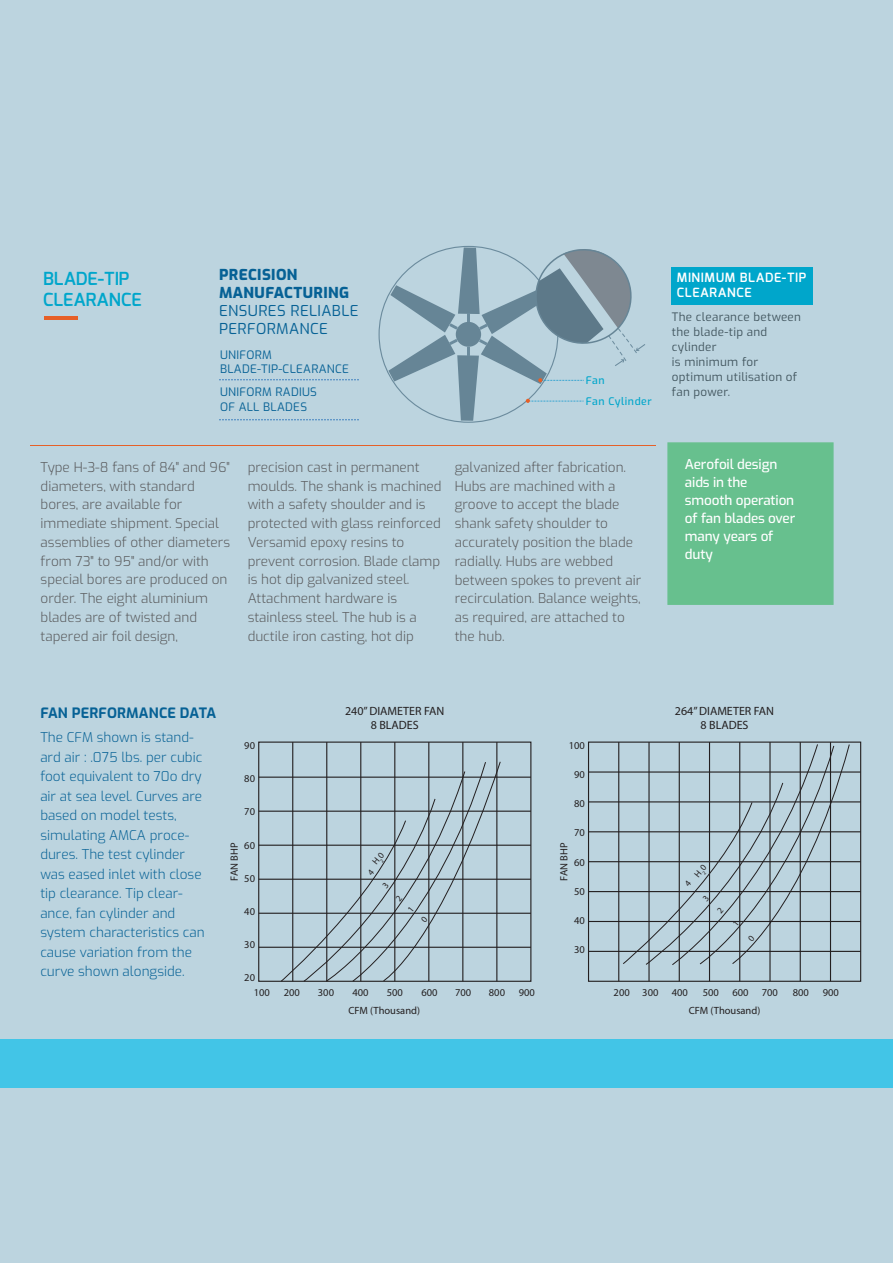
<style>
.page{position:relative;width:893px;height:1263px;background:#bcd4df}
.page>*{position:absolute;margin:0;border:0;box-sizing:border-box;transform-origin:0 0}
.t1{font:600 18px/21px "Exo";color:#00a6cb}
.t2{font:15px/18px "Exo";letter-spacing:.025em;color:#066195}
.t3{font:800 15px/18px "Exo";letter-spacing:.025em;color:#066195}
.t4{font:700 14.25px "Exo";letter-spacing:.01em;color:#066195}
.t5{font:300 13.5px/18.8px "Exo";color:#58595b}
.t6{font:300 13.5px/19.5px "Exo";color:#066195}
.t7{font:500 13.5px/18px "Exo";letter-spacing:-.01em;color:#fff}
.t8{font:600 12.75px/15px "Exo";letter-spacing:.05em;color:#fff}
.t9{font:12px/14.4px "Myriad Pro";color:#231f20;text-align:center}
.t10{font:11.7px/15px "Exo";letter-spacing:.025em;color:#435760}
.t11{font:11.7px/14.2px "Exo";letter-spacing:.025em;color:#066195}
.t12{font:10.5px "Myriad Pro";color:#231f20}
.t13{font:500 10.5px/21.5px "Exo";letter-spacing:.05em;color:#00a6cb}
.t14{font:9px "Myriad Pro";color:#231f20}
</style>
<div class="page">
<div style="left:0;top:1039px;width:892px;height:48px;background:#42c5e7"></div>
<hr style="left:30px;top:445px;width:625px;height:1px;background:#e66028">
<div style="left:671px;top:267px;width:142px;height:38px;background:#00a6cb"></div>
<svg style="left:219px;top:379px;width:140px;height:1px"></svg>
<svg style="left:219px;top:419px;width:140px;height:1px"></svg>
<svg style="left:388px;top:245px;width:257px;height:176px"></svg>
<hr style="left:44px;top:316px;width:34px;height:3px;background:#e66028">
<div style="left:667px;top:442px;width:167px;height:163px;background:#67c08e;border:2px solid #67c08e"></div>
<div style="left:258px;top:741px;width:273px;height:241px;border:1px solid #231f20"></div>
<hr style="left:259px;top:947px;width:272px;height:1px;background:#231f20">
<hr style="left:259px;top:913px;width:272px;height:1px;background:#231f20">
<hr style="left:259px;top:879px;width:272px;height:1px;background:#231f20">
<hr style="left:259px;top:845px;width:272px;height:1px;background:#231f20">
<hr style="left:259px;top:811px;width:272px;height:1px;background:#231f20">
<hr style="left:259px;top:776px;width:272px;height:2px;background:#231f20">
<hr style="left:292px;top:742px;width:1px;height:239px;background:#231f20">
<hr style="left:326px;top:742px;width:1px;height:239px;background:#231f20">
<hr style="left:360px;top:742px;width:1px;height:239px;background:#231f20">
<hr style="left:394px;top:742px;width:1px;height:239px;background:#231f20">
<hr style="left:428px;top:742px;width:1px;height:239px;background:#231f20">
<hr style="left:462px;top:742px;width:1px;height:239px;background:#231f20">
<hr style="left:496px;top:742px;width:1px;height:239px;background:#231f20">
<div style="left:588px;top:741px;width:273px;height:241px;border:1px solid #231f20"></div>
<hr style="left:588px;top:951px;width:273px;height:1px;background:#231f20">
<hr style="left:588px;top:921px;width:273px;height:1px;background:#231f20">
<hr style="left:588px;top:891px;width:273px;height:1px;background:#231f20">
<hr style="left:588px;top:861px;width:273px;height:1px;background:#231f20">
<hr style="left:588px;top:831px;width:273px;height:1px;background:#231f20">
<hr style="left:588px;top:801px;width:273px;height:1px;background:#231f20">
<hr style="left:588px;top:771px;width:273px;height:2px;background:#231f20">
<hr style="left:618px;top:742px;width:1px;height:239px;background:#231f20">
<hr style="left:648px;top:742px;width:2px;height:239px;background:#231f20">
<hr style="left:679px;top:742px;width:1px;height:239px;background:#231f20">
<hr style="left:709px;top:742px;width:1px;height:239px;background:#231f20">
<hr style="left:739px;top:742px;width:1px;height:239px;background:#231f20">
<hr style="left:769px;top:742px;width:2px;height:239px;background:#231f20">
<hr style="left:800px;top:742px;width:1px;height:239px;background:#231f20">
<hr style="left:830px;top:742px;width:1px;height:239px;background:#231f20">
<svg style="left:280px;top:761px;width:221px;height:221px"></svg>
<svg style="left:622px;top:743px;width:228px;height:222px"></svg>
<h1 class="t1" style="left:43px;top:268px;width:100px">BLADE-TIP<br>CLEARANCE</h1>
<p class="t3" style="left:219px;top:265px;width:132px">PRECISION<br>MANUFACTURING</p>
<p class="t2" style="left:219px;top:301px;width:141px">ENSURES RELIABLE<br>PERFORMANCE</p>
<p class="t11" style="left:220px;top:347px;width:130px">UNIFORM<br>BLADE-TIP-CLEARANCE</p>
<p class="t11" style="left:220px;top:384px;width:98px">UNIFORM RADIUS<br>OF ALL BLADES</p>
<p class="t13" style="left:586px;top:368px;width:67px">Fan<br>Fan Cylinder</p>
<p class="t5" style="left:41px;top:457px;width:191px">Type H-3-8 fans of 84" and 96" diameters, with standard bores, are available for immediate shipment. Special assemblies of other diameters from 73" to 95" and/or with special bores are produced on order. The eight aluminium blades are of twisted and tapered air foil design,</p>
<p class="t5" style="left:248px;top:457px;width:195px">precision cast in permanent moulds. The shank is machined with a safety shoulder and is protected with glass reinforced<br>Versamid epoxy resins to prevent corrosion. Blade clamp is hot dip galvanized steel.<br>Attachment hardware is stainless steel. The hub is a ductile iron casting, hot dip</p>
<p class="t5" style="left:455px;top:457px;width:188px">galvanized after fabrication.<br>Hubs are machined with a groove to accept the blade shank safety shoulder to accurately position the blade radially. Hubs are webbed between spokes to prevent air recirculation. Balance weights, as required, are attached to the hub.</p>
<p class="t8" style="left:677px;top:270px;width:131px">MINIMUM BLADE-TIP<br>CLEARANCE</p>
<p class="t10" style="left:672px;top:308px;width:131px">The clearance between the blade-tip and cylinder<br>is minimum for optimum utilisation of fan power.</p>
<p class="t7" style="left:685px;top:454px;width:112px">Aerofoil design aids in the smooth operation of fan blades over many years of duty</p>
<p class="t4" style="left:40px;top:702px;width:177px">FAN PERFORMANCE DATA</p>
<p class="t6" style="left:40px;top:727px;width:166px">The CFM shown is stand&shy;ard air : .075 lbs. per cubic foot equivalent to 70o dry air at sea level. Curves are based on model tests, simulating AMCA proce&shy;dures. The test cylinder was eased inlet with close tip clearance. Tip clear&shy;ance, fan cylinder and system characteristics can cause variation from the curve shown alongside.</p>
<p class="t12" style="left:244px;top:739px;width:12px">90</p>
<p class="t12" style="left:244px;top:772px;width:12px">80</p>
<p class="t12" style="left:244px;top:805px;width:12px">70</p>
<p class="t12" style="left:244px;top:839px;width:12px">60</p>
<p class="t12" style="left:244px;top:872px;width:12px">50</p>
<p class="t12" style="left:244px;top:905px;width:12px">40</p>
<p class="t12" style="left:244px;top:938px;width:12px">30</p>
<p class="t12" style="left:244px;top:971px;width:12px">20</p>
<p class="t12" style="left:228px;top:881px;width:39px;rotate:-90deg">FAN BHP</p>
<p class="t9" style="left:345px;top:703px;width:101px">240” DIAMETER FAN<br>8 BLADES</p>
<p class="t14" style="left:362px;top:869px;width:26px;rotate:-51deg">4 H<sub>2</sub>0</p>
<p class="t12" style="left:569px;top:739px;width:18px">100</p>
<p class="t12" style="left:574px;top:768px;width:12px">90</p>
<p class="t12" style="left:574px;top:797px;width:12px">80</p>
<p class="t12" style="left:574px;top:826px;width:12px">70</p>
<p class="t12" style="left:574px;top:855px;width:12px">60</p>
<p class="t12" style="left:574px;top:885px;width:12px">50</p>
<p class="t12" style="left:574px;top:914px;width:12px">40</p>
<p class="t12" style="left:574px;top:943px;width:12px">30</p>
<p class="t12" style="left:558px;top:881px;width:39px;rotate:-90deg">FAN BHP</p>
<p class="t9" style="left:675px;top:703px;width:101px">264” DIAMETER FAN<br>8 BLADES</p>
<p class="t14" style="left:684px;top:883px;width:28px;rotate:-51deg">4 H<sub>2</sub>0</p>
<p class="t12" style="left:254px;top:986px;width:18px">100</p>
<p class="t12" style="left:284px;top:986px;width:18px">200</p>
<p class="t12" style="left:318px;top:986px;width:18px">300</p>
<p class="t12" style="left:352px;top:986px;width:18px">400</p>
<p class="t12" style="left:387px;top:986px;width:18px">500</p>
<p class="t12" style="left:421px;top:986px;width:18px">600</p>
<p class="t12" style="left:455px;top:986px;width:18px">700</p>
<p class="t12" style="left:489px;top:986px;width:18px">800</p>
<p class="t12" style="left:519px;top:986px;width:18px">900</p>
<p class="t12" style="left:348px;top:1004px;width:73px">CFM (Thousand)</p>
<p class="t12" style="left:614px;top:986px;width:46px">200 300</p>
<p class="t12" style="left:672px;top:986px;width:18px">400</p>
<p class="t12" style="left:703px;top:986px;width:18px">500</p>
<p class="t12" style="left:732px;top:986px;width:18px">600</p>
<p class="t12" style="left:762px;top:986px;width:18px">700</p>
<p class="t12" style="left:793px;top:986px;width:18px">800</p>
<p class="t12" style="left:823px;top:986px;width:18px">900</p>
<p class="t12" style="left:689px;top:1004px;width:73px">CFM (Thousand)</p>
</div>
